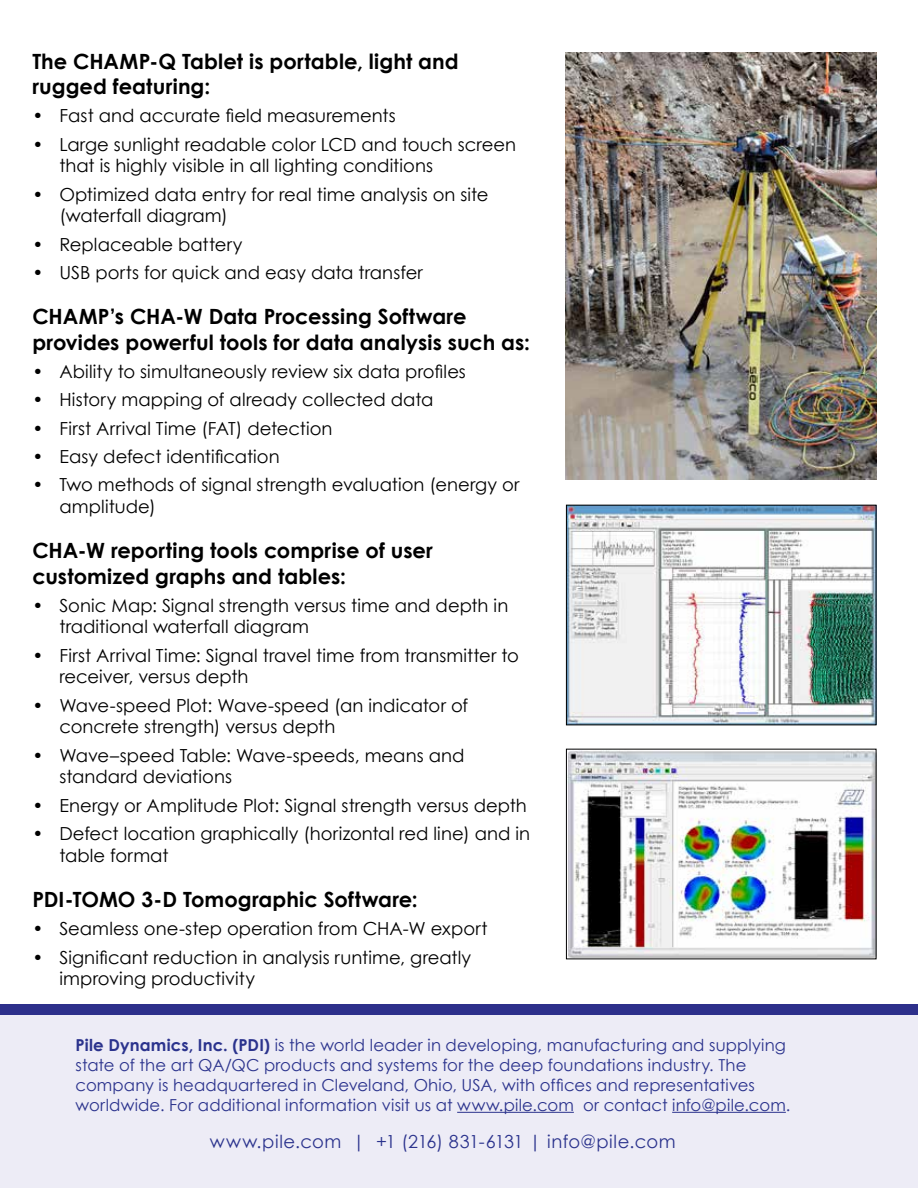
<style>
.page{position:relative;width:918px;height:1188px;background:#fff}
.page>*{position:absolute;margin:0;border:0;box-sizing:border-box;transform-origin:0 0}
.t1{font:700 21px/25.2px "Century Gothic";letter-spacing:.005em;color:#000}
.t2{font:18px/21.6px "Century Gothic";letter-spacing:.005em;color:#000}
.t3{font:18px "Century Gothic";letter-spacing:.03em;color:#2b338d}
.t4{font:16.5px/19.8px "Century Gothic";letter-spacing:.01em;color:#2b338d}
.s1{font-weight:700}
</style>
<div class="page">
<div style="left:0;top:1013px;width:918px;height:175px;background:#edecf6"></div>
<img style="left:566px;top:52px;width:311px;height:428px">
<hr style="left:457px;top:1112px;width:117px;height:1px;background:#2b338d">
<hr style="left:672px;top:1112px;width:114px;height:1px;background:#2b338d">
<img style="left:568px;top:751px;width:307px;height:206px">
<img style="left:568px;top:507px;width:307px;height:216px">
<div style="left:0;top:1004px;width:918px;height:11px;background:#2d308b"></div>
<p class="t1" style="left:32px;top:48px;width:428px">The CHAMP-Q Tablet is portable, light and rugged featuring:</p>
<p class="t2" style="left:32px;top:105px;width:365px">• Fast and accurate field measurements</p>
<p class="t2" style="left:59px;top:133px;width:458px;text-indent:-27px">• Large sunlight readable color LCD and touch screen that is highly visible in all lighting conditions</p>
<p class="t2" style="left:59px;top:183px;width:431px;text-indent:-27px">• Optimized data entry for real time analysis on site (waterfall diagram)</p>
<p class="t2" style="left:32px;top:233px;width:212px">• Replaceable battery</p>
<p class="t2" style="left:32px;top:261px;width:392px">• USB ports for quick and easy data transfer</p>
<p class="t1" style="left:32px;top:303px;width:499px">CHAMP’s CHA-W Data Processing Software provides powerful tools for data analysis such as:</p>
<p class="t2" style="left:32px;top:360px;width:435px">• Ability to simultaneously review six data profiles</p>
<p class="t2" style="left:32px;top:389px;width:402px">• History mapping of already collected data</p>
<p class="t2" style="left:32px;top:417px;width:302px">• First Arrival Time (FAT) detection</p>
<p class="t2" style="left:32px;top:445px;width:249px">• Easy defect identification</p>
<p class="t2" style="left:59px;top:474px;width:462px;text-indent:-27px">• Two methods of signal strength evaluation (energy or amplitude)</p>
<p class="t1" style="left:32px;top:537px;width:402px">CHA-W reporting tools comprise of user customized graphs and tables:</p>
<p class="t2" style="left:59px;top:594px;width:450px;text-indent:-27px">• Sonic Map: Signal strength versus time and depth in traditional waterfall diagram</p>
<p class="t2" style="left:59px;top:644px;width:461px;text-indent:-27px">• First Arrival Time: Signal travel time from transmitter to receiver, versus depth</p>
<p class="t2" style="left:59px;top:694px;width:410px;text-indent:-27px">• Wave-speed Plot: Wave-speed (an indicator of concrete strength) versus depth</p>
<p class="t2" style="left:59px;top:744px;width:407px;text-indent:-27px">• Wave–speed Table: Wave-speeds, means and standard deviations</p>
<p class="t2" style="left:32px;top:794px;width:496px">• Energy or Amplitude Plot: Signal strength versus depth</p>
<p class="t2" style="left:59px;top:822px;width:472px;text-indent:-27px">• Defect location graphically (horizontal red line) and in table format</p>
<p class="t1" style="left:32px;top:886px;width:387px">PDI-TOMO 3-D Tomographic Software:</p>
<p class="t2" style="left:32px;top:918px;width:457px">• Seamless one-step operation from CHA-W export</p>
<p class="t2" style="left:59px;top:946px;width:413px;text-indent:-27px">• Significant reduction in analysis runtime, greatly improving productivity</p>
<p class="t4" style="left:76px;top:1035px;width:716px"><span class="s1">Pile Dynamics, Inc. (PDI)</span> is the world leader in developing, manufacturing and supplying state of the art QA/QC products and systems for the deep foundations industry. The company is headquartered in Cleveland, Ohio, USA, with offices and representatives worldwide. For additional information visit us at www.pile.com or contact info@pile.com.</p>
<p class="t3" style="left:210px;top:1129px;width:467px">www.pile.com | +1 (216) 831-6131 | info@pile.com</p>
</div>
